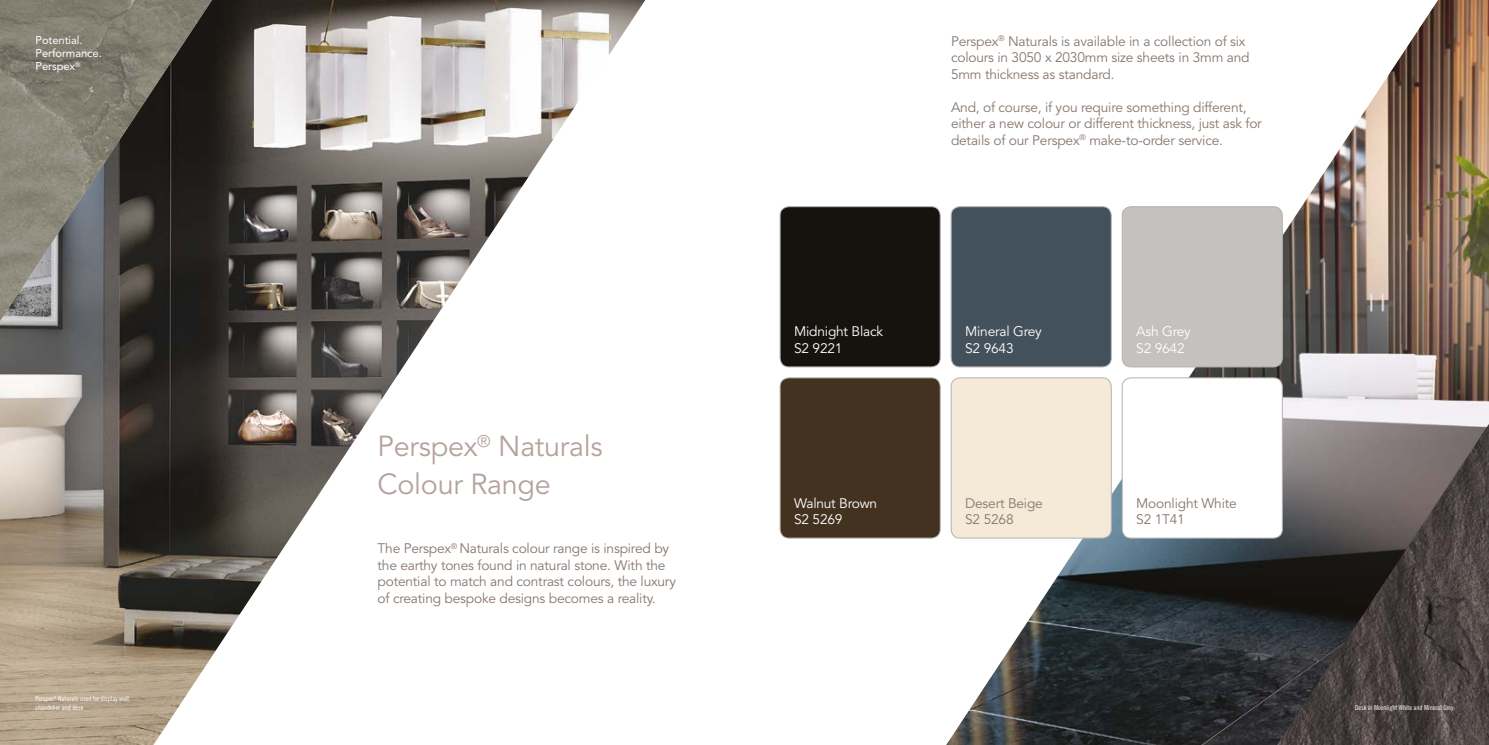
<style>
.page{position:relative;width:1489px;height:745px;background:#fff}
.page>*{position:absolute;margin:0;border:0;box-sizing:border-box;transform-origin:0 0}
.t1{font:28.75px/37.5px "Avenir LT Std";letter-spacing:-.01em;color:#b4a29d}
.t2{font:13.75px/16.5px "Avenir LT Std";letter-spacing:-.015em;color:#86786f}
.t3{font:13.75px/16.5px "Avenir LT Std";letter-spacing:-.015em;color:#fff}
.t4{font:11.25px/13.1px "Avenir LT Std";letter-spacing:-.01em;color:#fff}
.t5{font:6.88px/8.2px "Trade Gothic LT Std Cn 18";letter-spacing:-.005em;color:#fff}
</style>
<div class="page">
<img style="left:0;top:0;width:645px;height:744px">
<img style="left:0;top:0;width:212px;height:321px">
<img style="left:947px;top:0;width:541px;height:744px">
<div style="left:1122px;top:206px;width:160px;height:160px;background:#c4c1be;border-radius:9px"></div>
<div style="left:1121px;top:206px;width:161px;height:161px;border:1px solid #b3b2b2;border-radius:9px"></div>
<div style="left:780px;top:206px;width:160px;height:160px;background:#16130f;border-radius:9px"></div>
<div style="left:779px;top:206px;width:161px;height:161px;border:1px solid #b3b2b2;border-radius:9px"></div>
<div style="left:951px;top:206px;width:160px;height:160px;background:#42515b;border-radius:9px"></div>
<div style="left:950px;top:206px;width:161px;height:161px;border:1px solid #b3b2b2;border-radius:9px"></div>
<div style="left:780px;top:377px;width:160px;height:160px;background:#443221;border-radius:9px"></div>
<div style="left:779px;top:377px;width:161px;height:161px;border:1px solid #b3b2b2;border-radius:9px"></div>
<div style="left:1122px;top:377px;width:160px;height:160px;background:#fff;border-radius:9px"></div>
<div style="left:1121px;top:377px;width:161px;height:161px;border:1px solid #b3b2b2;border-radius:9px"></div>
<div style="left:951px;top:377px;width:160px;height:160px;background:#f5ead8;border-radius:9px"></div>
<div style="left:950px;top:377px;width:161px;height:161px;border:1px solid #b3b2b2;border-radius:9px"></div>
<img style="left:1276px;top:423px;width:212px;height:321px">
<p class="t4" style="left:35px;top:34px;width:68px">Potential.<br>Performance.<br>Perspex<sup>®</sup></p>
<p class="t5" style="left:35px;top:694px;width:97px">Perspex<sup>®</sup> Naturals used for display wall, chandelier and desk</p>
<h1 class="t1" style="left:377px;top:428px;width:227px">Perspex<sup>®</sup> Naturals<br>Colour Range</h1>
<p class="t2" style="left:377px;top:540px;width:300px">The Perspex<sup>®</sup> Naturals colour range is inspired by the earthy tones found in natural stone. With the potential to match and contrast colours, the luxury of creating bespoke designs becomes a reality.</p>
<p class="t2" style="left:950px;top:33px;width:300px">Perspex<sup>®</sup> Naturals is available in a collection of six colours in 3050 x 2030mm size sheets in 3mm and<br>5mm thickness as standard.</p>
<p class="t2" style="left:950px;top:99px;width:312px">And, of course, if you require something different, either a new colour or different thickness, just ask for details of our Perspex<sup>®</sup> make-to-order service.</p>
<p class="t3" style="left:794px;top:323px;width:90px">Midnight Black<br>S2 9221</p>
<p class="t3" style="left:794px;top:494px;width:85px">Walnut Brown<br>S2 5269</p>
<p class="t3" style="left:965px;top:323px;width:78px">Mineral Grey<br>S2 9643</p>
<p class="t2" style="left:965px;top:494px;width:79px">Desert Beige<br>S2 5268</p>
<p class="t3" style="left:1136px;top:323px;width:56px">Ash Grey<br>S2 9642</p>
<p class="t2" style="left:1136px;top:494px;width:102px">Moonlight White<br>S2 1T41</p>
<p class="t5" style="left:1354px;top:702px;width:100px">Desk in Moonlight White and Mineral Grey</p>
</div>
